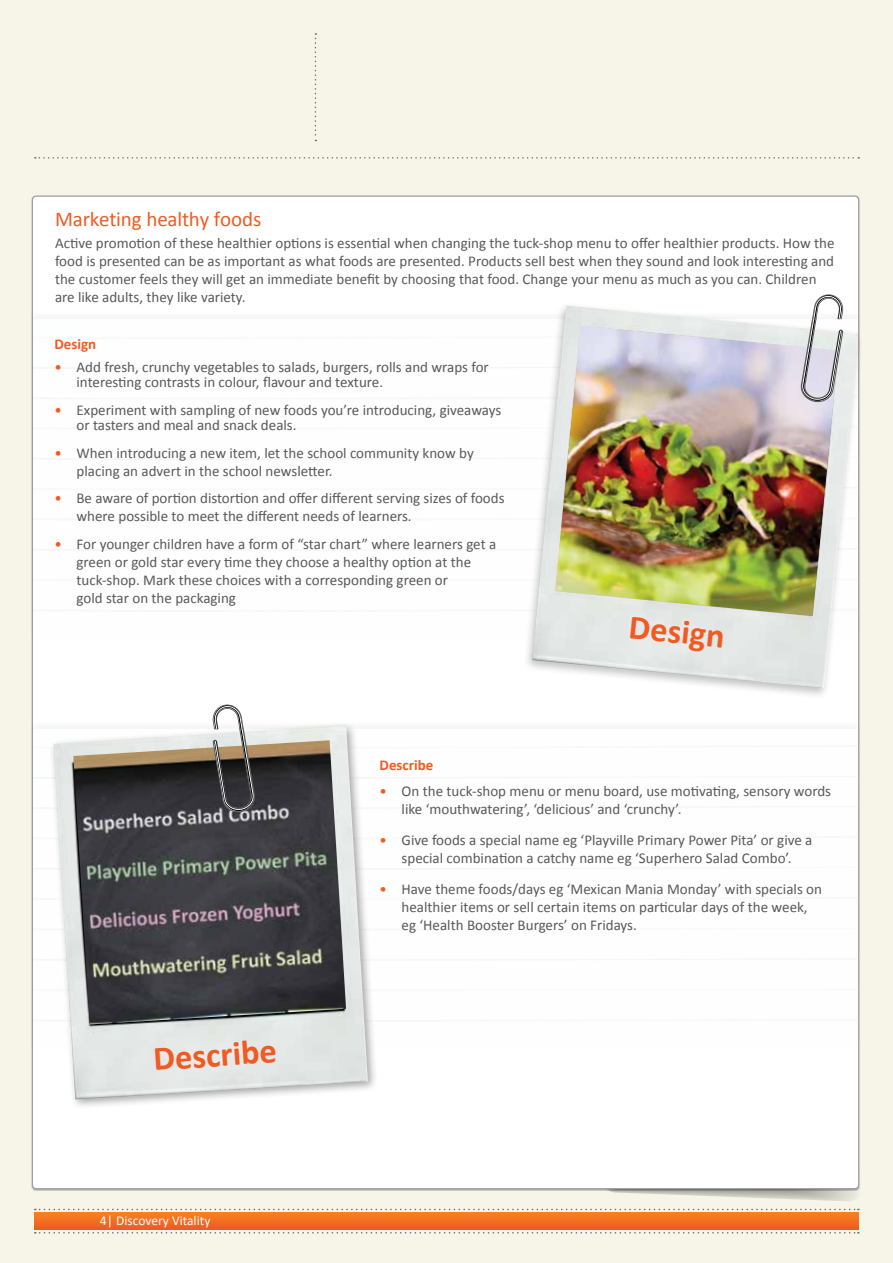
<style>
.page{position:relative;width:893px;height:1263px;background:#f7f5e8}
.page>*{position:absolute;margin:0;border:0;box-sizing:border-box;transform-origin:0 0}
.t1{font:700 34.5px "Calibri";color:#f15a22}
.t2{font:21px "Calibri";letter-spacing:-.01em;color:#f15a22}
.t3{font:15px/18px "Calibri";color:#58595b}
.t4{font:700 15px "Calibri";color:#f15a22}
.t5{font:13.5px "Calibri";color:#fff}
.s1{color:#f15a22}
</style>
<div class="page">
<svg style="left:35px;top:157px;width:824px;height:2px"></svg>
<svg style="left:315px;top:33px;width:1px;height:108px"></svg>
<svg style="left:35px;top:1232px;width:824px;height:1px"></svg>
<svg style="left:35px;top:1209px;width:824px;height:1px"></svg>
<svg style="left:34px;top:1212px;width:825px;height:17px;background:#f36e21"></svg>
<div style="left:32px;top:196px;width:827px;height:993px;background:#fff;border-radius:4px"></div>
<div style="left:29px;top:310px;width:833px;height:329px;background:#000;opacity:.5"></div>
<img style="left:33px;top:319px;width:489px;height:320px">
<div style="left:29px;top:720px;width:832px;height:329px;background:#000;opacity:.5"></div>
<img style="left:33px;top:729px;width:824px;height:320px">
<div style="left:522px;top:301px;width:342px;height:398px;background:#000;opacity:.25"></div>
<img style="left:532px;top:305px;width:326px;height:383px">
<div style="left:49px;top:721px;width:330px;height:389px;background:#000;opacity:.35"></div>
<img style="left:54px;top:726px;width:314px;height:373px">
<img style="left:555px;top:326px;width:283px;height:290px">
<svg style="left:800px;top:294px;width:44px;height:109px"></svg>
<img style="left:73px;top:740px;width:273px;height:284px">
<svg style="left:212px;top:704px;width:44px;height:109px"></svg>
<h2 class="t2" style="left:55px;top:205px;width:208px">Marketing healthy foods</h2>
<p class="t3" style="left:55px;top:234px;width:781px">Active promotion of these healthier options is essential when changing the tuck-shop menu to offer healthier products. How the food is presented can be as important as what foods are presented. Products sell best when they sound and look interesting and the customer feels they will get an immediate benefit by choosing that food. Change your menu as much as you can. Children are like adults, they like variety.</p>
<p class="t4" style="left:55px;top:334px;width:43px">Design</p>
<p class="t3" style="left:77px;top:360px;width:414px;line-height:15px;text-indent:-22px"><span class="s1">•</span> Add fresh, crunchy vegetables to salads, burgers, rolls and wraps for interesting contrasts in colour, flavour and texture.</p>
<p class="t3" style="left:77px;top:402px;width:426px;line-height:15px;text-indent:-22px"><span class="s1">•</span> Experiment with sampling of new foods you’re introducing, giveaways or tasters and meal and snack deals.</p>
<p class="t3" style="left:77px;top:444px;width:399px;text-indent:-22px"><span class="s1">•</span> When introducing a new item, let the school community know by placing an advert in the school newsletter.</p>
<p class="t3" style="left:77px;top:489px;width:430px;text-indent:-22px"><span class="s1">•</span> Be aware of portion distortion and offer different serving sizes of foods where possible to meet the different needs of learners.</p>
<p class="t3" style="left:77px;top:535px;width:421px;text-indent:-22px"><span class="s1">•</span> For younger children have a form of “star chart” where learners get a green or gold star every time they choose a healthy option at the tuck-shop. Mark these choices with a corresponding green or<br>gold star on the packaging</p>
<h1 class="t1" style="left:631px;top:604px;width:98px;rotate:6deg">Design</h1>
<h1 class="t1" style="left:152px;top:1037px;width:125px;rotate:-4deg">Describe</h1>
<p class="t5" style="left:100px;top:1212px;width:112px">4| Discovery Vitality</p>
<p class="t4" style="left:380px;top:755px;width:55px">Describe</p>
<p class="t3" style="left:402px;top:782px;width:431px;text-indent:-22px"><span class="s1">•</span> On the tuck-shop menu or menu board, use motivating, sensory words like ‘mouthwatering’, ‘delicious’ and ‘crunchy’.</p>
<p class="t3" style="left:380px;top:831px;width:434px;text-align:center"><span class="s1">•</span> Give foods a special name eg ‘Playville Primary Power Pita’ or give a special combination a catchy name eg ‘Superhero Salad Combo’.</p>
<p class="t3" style="left:402px;top:880px;width:422px;text-indent:-22px"><span class="s1">•</span> Have theme foods/days eg ‘Mexican Mania Monday’ with specials on healthier items or sell certain items on particular days of the week, eg ‘Health Booster Burgers’ on Fridays.</p>
</div>
